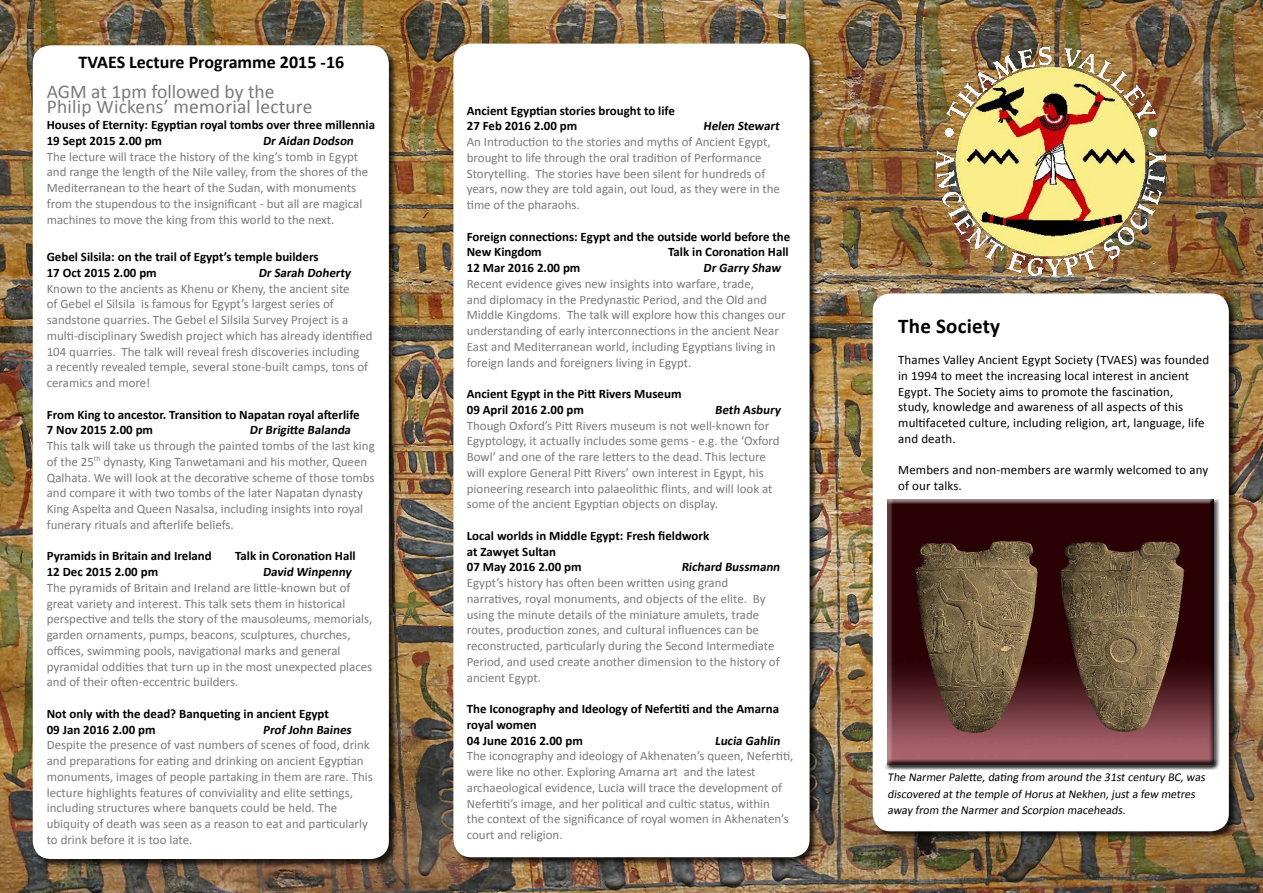
<style>
.page{position:relative;width:1263px;height:893px;background:#fff}
.page>*{position:absolute;margin:0;border:0;box-sizing:border-box;transform-origin:0 0}
.t1{font:700 21px "Calibri";letter-spacing:.01em;color:#000}
.t2{font:19.5px/15.8px "Calibri";letter-spacing:.01em;color:#797a7d}
.t3{font:700 18px "Calibri";color:#000}
.t4{font:12.9px/15.8px "Calibri";color:#797a7d}
.t5{font:700 12.9px/15.8px "Calibri";color:#000}
.t6{font:12.9px/15.8px "Calibri";letter-spacing:.01em;color:#000}
.t7{font:12px/16.5px "Calibri";color:#000}
.s1{font-weight:700;color:#000}
</style>
<div class="page">
<img style="left:0;top:0;width:1263px;height:893px">
<div style="left:32px;top:45px;width:366px;height:823px;background:#000;opacity:.75"></div>
<div style="left:33px;top:45px;width:356px;height:814px;background:#fff;border-radius:18px"></div>
<img style="left:934px;top:45px;width:234px;height:234px">
<div style="left:453px;top:43px;width:366px;height:823px;background:#000;opacity:.75"></div>
<div style="left:453px;top:44px;width:356px;height:813px;background:#fff;border-radius:18px"></div>
<div style="left:872px;top:293px;width:366px;height:547px;background:#000;opacity:.75"></div>
<div style="left:873px;top:293px;width:356px;height:538px;background:#fff;border-radius:18px"></div>
<div style="left:883px;top:496px;width:336px;height:274px;background:#000;opacity:.75"></div>
<p class="t3" style="left:79px;top:50px;width:267px">TVAES Lecture Programme 2015 -16</p>
<p class="t2" style="left:47px;top:83px;width:267px">AGM at 1pm followed by the<br>Philip Wickens’ memorial lecture</p>
<p class="t5" style="left:47px;top:117px;width:330px">Houses of Eternity: Egyptian royal tombs over three millennia<br>19 Sept 2015 2.00 pm</p>
<p class="t4" style="left:47px;top:133px;width:323px;text-indent:216px"><span class="s1">Dr Aidan Dodson </span>The lecture will trace the history of the king’s tomb in Egypt and range the length of the Nile valley, from the shores of the Mediterranean to the heart of the Sudan, with monuments from the stupendous to the insignificant - but all are magical machines to move the king from this world to the next.</p>
<p class="t5" style="left:47px;top:249px;width:273px">Gebel Silsila: on the trail of Egypt’s temple builders<br>17 Oct 2015 2.00 pm</p>
<p class="t4" style="left:47px;top:265px;width:327px;text-indent:212px"><span class="s1">Dr Sarah Doherty </span>Known to the ancients as Khenu or Kheny, the ancient site<br>of Gebel el Silsila is famous for Egypt’s largest series of sandstone quarries. The Gebel el Silsila Survey Project is a multi-disciplinary Swedish project which has already identified 104 quarries. The talk will reveal fresh discoveries including<br>a recently revealed temple, several stone-built camps, tons of ceramics and more!</p>
<p class="t5" style="left:47px;top:406px;width:314px">From King to ancestor. Transition to Napatan royal afterlife<br>7 Nov 2015 2.00 pm</p>
<p class="t4" style="left:47px;top:422px;width:329px;text-indent:203px"><span class="s1">Dr Brigitte Balanda </span>This talk will take us through the painted tombs of the last king of the 25<sup>th</sup> dynasty, King Tanwetamani and his mother, Queen Qalhata. We will look at the decorative scheme of those tombs and compare it with two tombs of the later Napatan dynasty King Aspelta and Queen Nasalsa, including insights into royal funerary rituals and afterlife beliefs.</p>
<p class="t5" style="left:47px;top:548px;width:167px">Pyramids in Britain and Ireland</p>
<p class="t5" style="left:235px;top:548px;width:122px">Talk in Coronation Hall</p>
<p class="t5" style="left:47px;top:564px;width:113px">12 Dec 2015 2.00 pm</p>
<p class="t4" style="left:47px;top:564px;width:327px;text-indent:216px"><span class="s1">David Winpenny </span>The pyramids of Britain and Ireland are little-known but of great variety and interest. This talk sets them in historical perspective and tells the story of the mausoleums, memorials, garden ornaments, pumps, beacons, sculptures, churches, offices, swimming pools, navigational marks and general pyramidal oddities that turn up in the most unexpected places and of their often-eccentric builders.</p>
<p class="t5" style="left:47px;top:706px;width:284px">Not only with the dead? Banqueting in ancient Egypt<br>09 Jan 2016 2.00 pm</p>
<p class="t4" style="left:47px;top:721px;width:328px;text-indent:216px"><span class="s1">ProfJohn Baines </span>Despite the presence of vast numbers of scenes of food, drink and preparations for eating and drinking on ancient Egyptian monuments, images of people partaking in them are rare. This lecture highlights features of conviviality and elite settings, including structures where banquets could be held. The ubiquity of death was seen as a reason to eat and particularly to drink before it is too late.</p>
<p class="t5" style="left:467px;top:102px;width:210px">Ancient Egyptian stories brought to life<br>27 Feb 2016 2.00 pm</p>
<p class="t4" style="left:467px;top:118px;width:316px;text-indent:236px"><span class="s1">Helen Stewart </span>An Introduction to the stories and myths of Ancient Egypt, brought to life through the oral tradition of Performance Storytelling. The stories have been silent for hundreds of years, now they are told again, out loud, as they were in the time of the pharaohs.</p>
<p class="t5" style="left:467px;top:228px;width:325px">Foreign connections: Egypt and the outside world before the<br>New Kingdom</p>
<p class="t5" style="left:668px;top:244px;width:122px">Talk in Coronation Hall</p>
<p class="t4" style="left:467px;top:260px;width:320px;text-indent:236px"><span class="s1">Dr Garry Shaw </span>Recent evidence gives new insights into warfare, trade,<br>and diplomacy in the Predynastic Period, and the Old and Middle Kingdoms. The talk will explore how this changes our understanding of early interconnections in the ancient Near East and Mediterranean world, including Egyptians living in foreign lands and foreigners living in Egypt.</p>
<p class="t5" style="left:467px;top:386px;width:216px">Ancient Egypt in the Pitt Rivers Museum</p>
<p class="t5" style="left:467px;top:402px;width:119px">09 April 2016 2.00 pm</p>
<p class="t5" style="left:467px;top:260px;width:115px">12 Mar 2016 2.00 pm</p>
<p class="t4" style="left:467px;top:402px;width:317px;text-indent:248px"><span class="s1">Beth Asbury </span>Though Oxford’s Pitt Rivers museum is not well-known for Egyptology, it actually includes some gems - e.g. the ‘Oxford Bowl’ and one of the rare letters to the dead. This lecture will explore General Pitt Rivers’ own interest in Egypt, his pioneering research into palaeolithic flints, and will look at some of the ancient Egyptian objects on display.</p>
<p class="t5" style="left:467px;top:528px;width:244px">Local worlds in Middle Egypt: Fresh fieldwork at Zawyet Sultan<br>07 May 2016 2.00 pm</p>
<p class="t4" style="left:467px;top:559px;width:317px;text-indent:214px"><span class="s1">Richard Bussmann </span>Egypt’s history has often been written using grand narratives, royal monuments, and objects of the elite. By using the minute details of the miniature amulets, trade routes, production zones, and cultural influences can be reconstructed, particularly during the Second Intermediate Period, and used create another dimension to the history of ancient Egypt.</p>
<p class="t5" style="left:467px;top:701px;width:314px">The Iconography and Ideology of Nefertiti and the Amarna royal women<br>04 June 2016 2.00 pm</p>
<p class="t4" style="left:467px;top:732px;width:328px;text-indent:248px"><span class="s1">Lucia Gahlin </span>The iconography and ideology of Akhenaten’s queen, Nefertiti, were like no other. Exploring Amarna art and the latest archaeological evidence, Lucia will trace the development of Nefertiti’s image, and her political and cultic status, within<br>the context of the significance of royal women in Akhenaten’s court and religion.</p>
<p class="t1" style="left:898px;top:312px;width:103px">The Society</p>
<p class="t6" style="left:898px;top:352px;width:312px">Thames Valley Ancient Egypt Society (TVAES) was founded in 1994 to meet the increasing local interest in ancient Egypt. The Society aims to promote the fascination,<br>study, knowledge and awareness of all aspects of this multifaceted culture, including religion, art, language, life and death.</p>
<p class="t6" style="left:898px;top:462px;width:312px">Members and non-members are warmly welcomed to any of our talks.</p>
<p class="t7" style="left:887px;top:769px;width:321px">The Narmer Palette,dating from around the 31st century BC,was discovered at the temple ofHorus at Nekhen,just a few metres away from the Narmer and Scorpion maceheads.</p>
</div>
